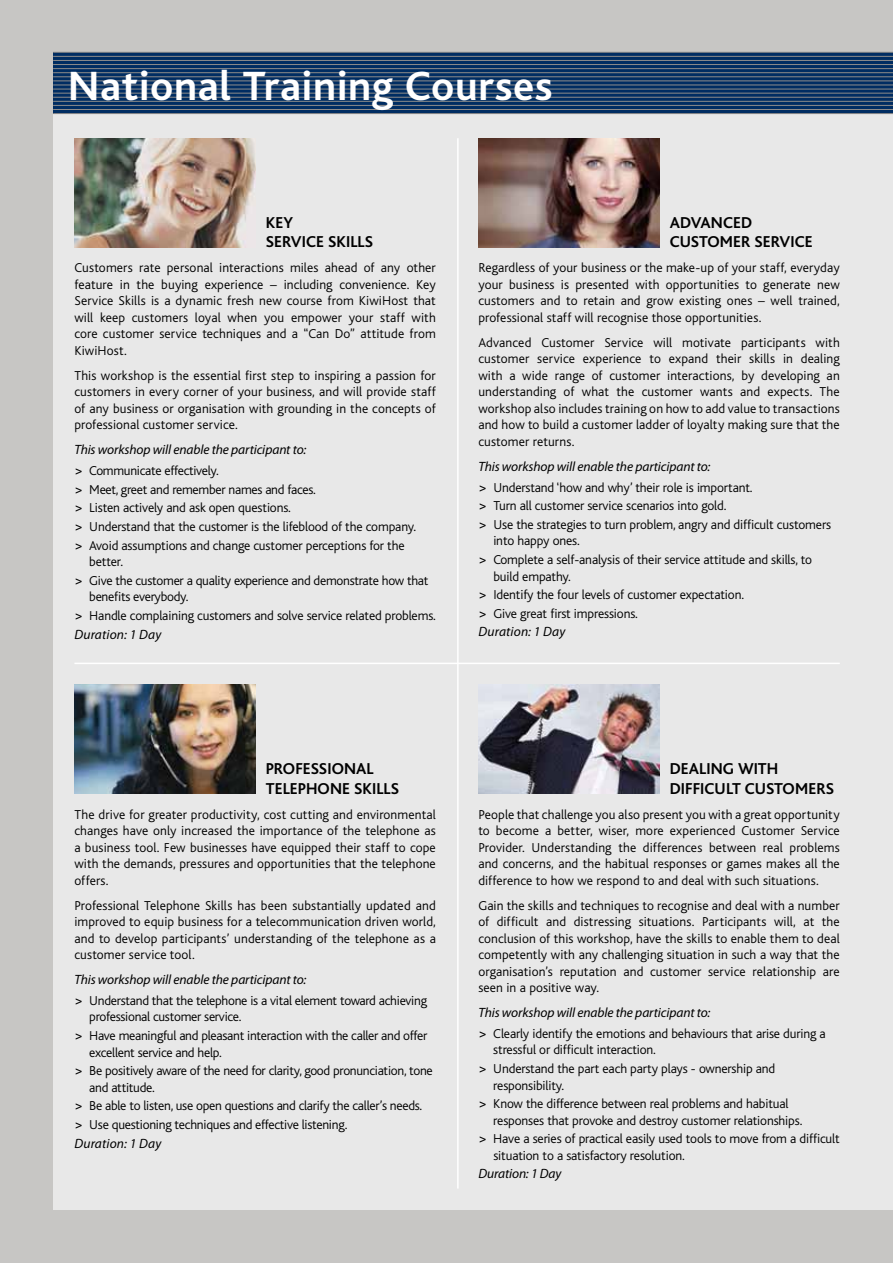
<style>
.page{position:relative;width:893px;height:1263px;background:#c7c6c4}
.page>*{position:absolute;margin:0;border:0;box-sizing:border-box;transform-origin:0 0}
.t1{font:700 42.75px "Bliss";letter-spacing:.01em;color:#fff}
.t2{font:700 16.5px/19.5px "Bliss";letter-spacing:.01em;color:#000}
.t3{font:300 13.5px/16.5px "Bliss";letter-spacing:-.01em;color:#000}
.t4{font:italic 13.5px "Myriad Pro";letter-spacing:-.005em;color:#000}
.t5{font:italic 13.5px "Myriad Pro";letter-spacing:.015em;color:#000}
.s1{font-weight:400}
</style>
<div class="page">
<div style="left:53px;top:53px;width:840px;height:1157px;background:#e8e8e8"></div>
<svg style="left:53px;top:53px;width:840px;height:60px;background:#0b3465"></svg>
<hr style="left:53px;top:52px;width:840px;height:1px;background:#8e8c8a">
<hr style="left:53px;top:56px;width:840px;height:1px;background:#8e8c8a">
<hr style="left:53px;top:60px;width:840px;height:1px;background:#8e8c8a">
<hr style="left:53px;top:64px;width:840px;height:1px;background:#8e8c8a">
<hr style="left:53px;top:68px;width:840px;height:1px;background:#8e8c8a">
<hr style="left:53px;top:72px;width:840px;height:1px;background:#8e8c8a">
<hr style="left:53px;top:77px;width:840px;height:1px;background:#8e8c8a">
<hr style="left:53px;top:81px;width:840px;height:1px;background:#8e8c8a">
<hr style="left:53px;top:85px;width:840px;height:1px;background:#8e8c8a">
<hr style="left:53px;top:89px;width:840px;height:1px;background:#8e8c8a">
<hr style="left:53px;top:93px;width:840px;height:1px;background:#8e8c8a">
<hr style="left:53px;top:97px;width:840px;height:1px;background:#8e8c8a">
<hr style="left:53px;top:101px;width:840px;height:1px;background:#8e8c8a">
<hr style="left:53px;top:105px;width:840px;height:1px;background:#8e8c8a">
<hr style="left:53px;top:109px;width:840px;height:1px;background:#8e8c8a">
<hr style="left:53px;top:113px;width:840px;height:1px;background:#8e8c8a">
<hr style="left:74px;top:663px;width:766px;height:1px;background:#fff">
<hr style="left:457px;top:138px;width:2px;height:1050px;background:#fff">
<img style="left:74px;top:138px;width:181px;height:109px">
<img style="left:74px;top:685px;width:181px;height:108px">
<img style="left:478px;top:685px;width:181px;height:108px">
<img style="left:478px;top:138px;width:181px;height:109px">
<h1 class="t1" style="left:68px;top:64px;width:486px">NATIONAL TRAINING COURSES</h1>
<p class="t2" style="left:266px;top:213px;width:108px">KEY<br>SERVICE SKILLS</p>
<p class="t2" style="left:670px;top:213px;width:145px;text-align:center">CED<br>CUSTOM ER SERVICE</p>
<p class="t2" style="left:670px;top:213px;width:12px">ADVAN</p>
<p class="t3" style="left:74px;top:260px;width:363px;text-align:justify">Customers rate personal interactions miles ahead of any other feature in the buying experience – including convenience. Key Service Skills is a dynamic fresh new course from KiwiHost that will keep customers loyal when you empower your staff with core customer service techniques and a “Can Do” attitude from KiwiHost.</p>
<p class="t3" style="left:74px;top:367px;width:363px;text-align:justify">This workshop is the essential first step to inspiring a passion for customers in every corner of your business, and will provide staff of any business or organisation with grounding in the concepts of professional customer service.</p>
<p class="t4" style="left:74px;top:441px;width:233px">This workshop will enable the participant to:</p>
<p class="t3" style="left:74px;top:462px;width:343px;line-height:18.6px"><span class="s1">&gt;</span> Communicate effectively.<br><span class="s1">&gt;</span> Meet, greet and remember names and faces.<br><span class="s1">&gt;</span> Listen actively and ask open questions.<br><span class="s1">&gt;</span> Understand that the customer is the lifeblood of the company. <span class="s1">&gt;</span> Avoid assumptions and change customer perceptions for the</p>
<p class="t3" style="left:74px;top:553px;width:356px;line-height:18.6px;text-indent:15px">better.<br><span class="s1">&gt;</span> Give the customer a quality experience and demonstrate how that</p>
<p class="t3" style="left:74px;top:588px;width:363px;line-height:18.6px;text-indent:15px">benefits everybody.<br><span class="s1">&gt;</span> Handle complaining customers and solve service related problems.</p>
<p class="t5" style="left:74px;top:626px;width:88px">Duration: 1 Day</p>
<p class="t3" style="left:478px;top:260px;width:363px;text-align:justify">Regardless of your business or the make-up of your staff, everyday your business is presented with opportunities to generate new customers and to retain and grow existing ones – well trained, professional staff will recognise those opportunities.</p>
<p class="t3" style="left:478px;top:334px;width:363px;text-align:justify">Advanced Customer Service will motivate participants with customer service experience to expand their skills in dealing with a wide range of customer interactions, by developing an understanding of what the customer wants and expects. The workshop also includes training on how to add value to transactions and how to build a customer ladder of loyalty making sure that the customer returns.</p>
<p class="t4" style="left:478px;top:458px;width:233px">This workshop will enable the participant to:</p>
<p class="t3" style="left:478px;top:478px;width:354px;line-height:18.6px"><span class="s1">&gt;</span> Understand ‘how and why’ their role is important.<br><span class="s1">&gt;</span> Turn all customer service scenarios into gold.<br><span class="s1">&gt;</span> Use the strategies to turn problem, angry and difficult customers</p>
<p class="t3" style="left:478px;top:532px;width:335px;line-height:18.6px;text-indent:15px">into happy ones.<br><span class="s1">&gt;</span> Complete a self-analysis of their service attitude and skills, to</p>
<p class="t3" style="left:478px;top:567px;width:267px;line-height:18.6px;text-indent:15px">build empathy.<br><span class="s1">&gt;</span> Identify the four levels of customer expectation. <span class="s1">&gt;</span> Give great first impressions.</p>
<p class="t5" style="left:478px;top:624px;width:88px">Duration: 1 Day</p>
<p class="t2" style="left:266px;top:759px;width:135px;text-indent:37px">ESSIONAL<br>TELEPHON E SKILLS</p>
<p class="t2" style="left:670px;top:759px;width:164px">DEALING WITH<br>DIFFICULT CUSTOMERS</p>
<p class="t2" style="left:266px;top:759px;width:10px">PROF</p>
<p class="t3" style="left:74px;top:806px;width:363px;text-align:justify">The drive for greater productivity, cost cutting and environmental changes have only increased the importance of the telephone as a business tool. Few businesses have equipped their staff to cope with the demands, pressures and opportunities that the telephone offers.</p>
<p class="t3" style="left:74px;top:897px;width:363px;text-align:justify">Professional Telephone Skills has been substantially updated and improved to equip business for a telecommunication driven world, and to develop participants’ understanding of the telephone as a customer service tool.</p>
<p class="t4" style="left:74px;top:971px;width:233px">This workshop will enable the participant to:</p>
<p class="t3" style="left:89px;top:992px;width:339px;text-indent:-15px"><span class="s1">&gt;</span> Understand that the telephone is a vital element toward achieving professional customer service.</p>
<p class="t3" style="left:89px;top:1028px;width:340px;text-indent:-15px"><span class="s1">&gt;</span> Have meaningful and pleasant interaction with the caller and offer excellent service and help.</p>
<p class="t3" style="left:89px;top:1063px;width:345px;text-indent:-15px"><span class="s1">&gt;</span> Be positively aware of the need for clarity, good pronunciation, tone and attitude.</p>
<p class="t3" style="left:74px;top:1097px;width:349px;line-height:18.6px"><span class="s1">&gt;</span> Be able to listen, use open questions and clarify the caller’s needs. <span class="s1">&gt;</span> Use questioning techniques and effective listening.</p>
<p class="t5" style="left:74px;top:1135px;width:88px">Duration: 1 Day</p>
<p class="t3" style="left:478px;top:806px;width:363px;text-align:justify">People that challenge you also present you with a great opportunity to become a better, wiser, more experienced Customer Service Provider. Understanding the differences between real problems and concerns, and the habitual responses or games makes all the difference to how we respond to and deal with such situations.</p>
<p class="t3" style="left:478px;top:897px;width:363px;text-align:justify">Gain the skills and techniques to recognise and deal with a number of difficult and distressing situations. Participants will, at the conclusion of this workshop, have the skills to enable them to deal competently with any challenging situation in such a way that the organisation’s reputation and customer service relationship are seen in a positive way.</p>
<p class="t4" style="left:478px;top:1004px;width:233px">This workshop will enable the participant to:</p>
<p class="t3" style="left:493px;top:1025px;width:334px;text-indent:-15px"><span class="s1">&gt;</span> Clearly identify the emotions and behaviours that arise during a stressful or difficult interaction.</p>
<p class="t3" style="left:493px;top:1061px;width:284px;text-indent:-15px"><span class="s1">&gt;</span> Understand the part each party plays - ownership and responsibility.</p>
<p class="t3" style="left:493px;top:1096px;width:311px;text-indent:-15px"><span class="s1">&gt;</span> Know the difference between real problems and habitual responses that provoke and destroy customer relationships.</p>
<p class="t3" style="left:493px;top:1131px;width:348px;text-indent:-15px"><span class="s1">&gt;</span> Have a series of practical easily used tools to move from a difficult situation to a satisfactory resolution.</p>
<p class="t4" style="left:478px;top:1165px;width:85px">Duration: 1 Day</p>
</div>
